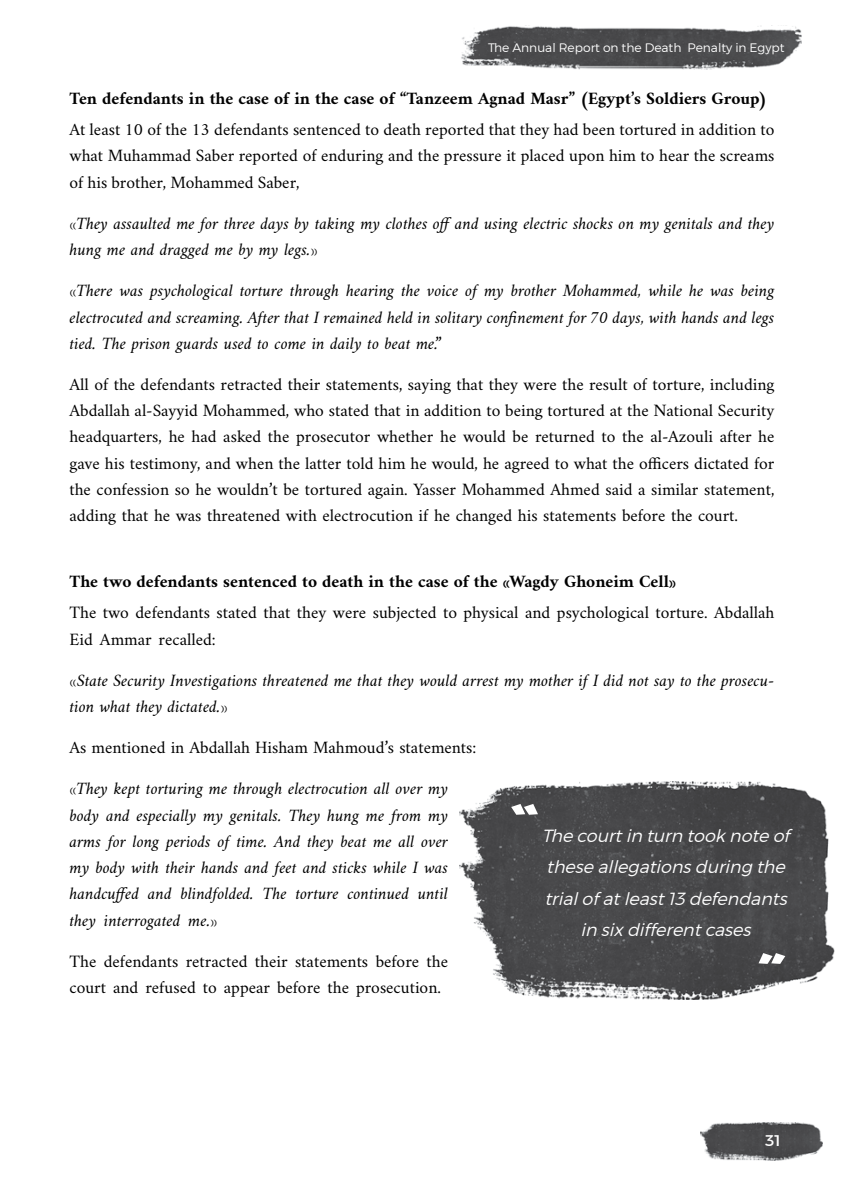
<style>
.page{position:relative;width:844px;height:1191px;background:#fff}
.page>*{position:absolute;margin:0;border:0;box-sizing:border-box;transform-origin:0 0}
.t1{font:17.5px/26.2px "Amiri";color:#000;text-align:justify}
.t2{font:italic 17.5px/26.2px "Amiri";color:#000}
.t3{font:700 17.5px "Amiri";color:#000}
.t4{font:italic 17.5px/31.5px "Montserrat Arabic Light";color:#fff;text-align:center}
.t5{font:15.75px "Montserrat Arabic Regular";color:#fff}
.t6{font:12.25px "Montserrat Arabic Light";color:#fff}
</style>
<div class="page">
<img style="left:461px;top:26px;width:340px;height:43px">
<img style="left:700px;top:1122px;width:122px;height:38px">
<img style="left:459px;top:781px;width:375px;height:219px">
<svg style="left:511px;top:804px;width:27px;height:10px"></svg>
<svg style="left:758px;top:953px;width:27px;height:11px"></svg>
<p class="t6" style="left:488px;top:38px;width:298px">The Annual Report on the Death Penalty in Egypt</p>
<p class="t3" style="left:69px;top:88px;width:699px">Ten defendants in the case of in the case of “Tanzeem Agnad Masr” (Egypt’s Soldiers Group)</p>
<p class="t1" style="left:69px;top:116px;width:706px">At least 10 of the 13 defendants sentenced to death reported that they had been tortured in addition to what Muhammad Saber reported of enduring and the pressure it placed upon him to hear the screams of his brother, Mohammed Saber,</p>
<p class="t2" style="left:69px;top:210px;width:706px">«They assaulted me for three days by taking my clothes offand using electric shocks on my genitals and they hung me and dragged me by my legs.»</p>
<p class="t2" style="left:69px;top:277px;width:706px;text-align:justify">«There was psychological torture through hearing the voice of my brother Mohammed, while he was being electrocuted and screaming. After that I remained held in solitary confinement for 70 days, with hands and legs tied. The prison guards used to come in daily to beat me.”</p>
<p class="t1" style="left:69px;top:371px;width:706px">All of the defendants retracted their statements, saying that they were the result of torture, including Abdallah al-Sayyid Mohammed, who stated that in addition to being tortured at the National Security headquarters, he had asked the prosecutor whether he would be returned to the al-Azouli after he gave his testimony, and when the latter told him he would, he agreed to what the officers dictated for the confession so he wouldn’t be tortured again. Yasser Mohammed Ahmed said a similar statement, adding that he was threatened with electrocution if he changed his statements before the court.</p>
<p class="t3" style="left:69px;top:571px;width:608px">The two defendants sentenced to death in the case of the «Wagdy Ghoneim Cell»</p>
<p class="t1" style="left:69px;top:599px;width:706px">The two defendants stated that they were subjected to physical and psychological torture. Abdallah<br>Eid Ammar recalled:</p>
<p class="t2" style="left:69px;top:666px;width:706px">«State Security Investigations threatened me that they would arrest my mother if I did not say to the prosecu&shy;tion what they dictated.»</p>
<p class="t1" style="left:69px;top:734px;width:408px">As mentioned in Abdallah Hisham Mahmoud’s statements:</p>
<p class="t2" style="left:69px;top:775px;width:380px;text-align:justify">«They kept torturing me through electrocution all over my body and especially my genitals. They hung me from my arms for long periods of time. And they beat me all over my body with their hands and feet and sticks while I was handcuffed and blindfolded. The torture continued until they interrogated me.»</p>
<p class="t1" style="left:69px;top:947px;width:380px">The defendants retracted their statements before the court and refused to appear before the prosecution.</p>
<p class="t4" style="left:541px;top:819px;width:255px">Thecourtin turn tooknoteof theseallegationsduringthe trialofatleast13defendants in sixdifferentcases</p>
<p class="t5" style="left:765px;top:1128px;width:17px">31</p>
</div>
